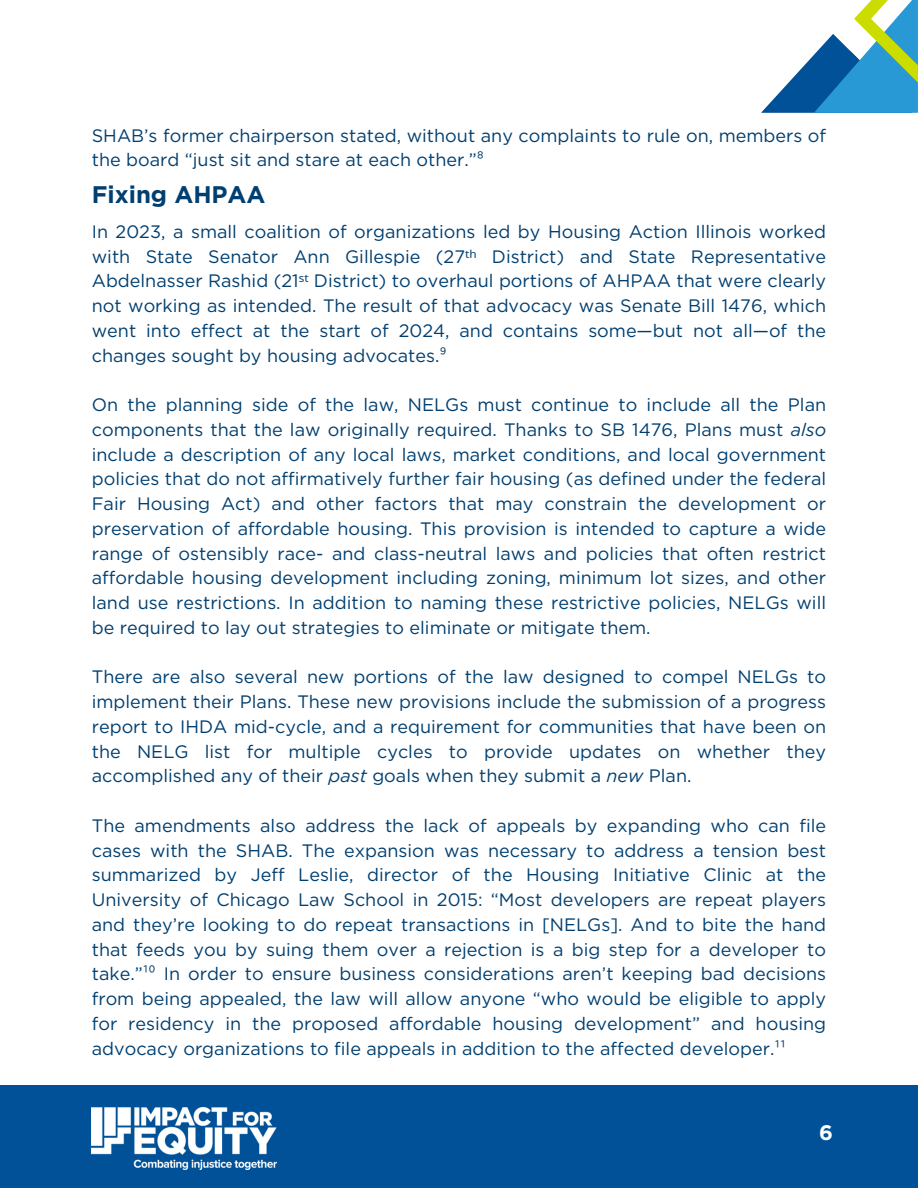
<style>
.page{position:relative;width:918px;height:1188px;background:#fff}
.page>*{position:absolute;margin:0;border:0;box-sizing:border-box;transform-origin:0 0}
.t1{font:700 24px "Gotham";color:#003f70}
.t2{font:700 21px "Gotham";color:#fff}
.t3{font:18px/24.8px "Gotham";color:#003f70;text-align:justify}
.s1{font-family:"Noto Sans"}
.s2{font-style:italic}
</style>
<div class="page">
<svg style="left:761px;top:0;width:157px;height:113px"></svg>
<div style="left:0;top:1085px;width:918px;height:103px;background:#005198"></div>
<img style="left:92px;top:1108px;width:184px;height:62px">
<h1 class="t3" style="left:92px;top:123px;width:736px">SHAB’s former chairperson stated, without any complaints to rule on, members of the board “just sit and stare at each other.”⁸</h1>
<p class="t1" style="left:92px;top:180px;width:175px">Fixing AHPAA</p>
<p class="t3" style="left:92px;top:219px;width:736px">In 2023, a small coalition of organizations led by Housing Action Illinois worked with State Senator Ann Gillespie (27<span class="s1">ᵗʰ</span> District) and State Representative Abdelnasser Rashid (21<span class="s1">ˢᵗ</span> District) to overhaul portions of AHPAA that were clearly not working as intended. The result of that advocacy was Senate Bill 1476, which went into effect at the start of 2024, and contains some—but not all—of the changes sought by housing advocates.⁹</p>
<p class="t3" style="left:92px;top:392px;width:736px">On the planning side of the law, NELGs must continue to include all the Plan components that the law originally required. Thanks to SB 1476, Plans must <span class="s2">also </span>include a description of any local laws, market conditions, and local government policies that do not affirmatively further fair housing (as defined under the federal Fair Housing Act) and other factors that may constrain the development or preservation of affordable housing. This provision is intended to capture a wide range of ostensibly race- and class-neutral laws and policies that often restrict affordable housing development including zoning, minimum lot sizes, and other land use restrictions. In addition to naming these restrictive policies, NELGs will be required to lay out strategies to eliminate or mitigate them.</p>
<p class="t3" style="left:92px;top:665px;width:736px">There are also several new portions of the law designed to compel NELGs to implement their Plans. These new provisions include the submission of a progress report to IHDA mid-cycle, and a requirement for communities that have been on the NELG list for multiple cycles to provide updates on whether they accomplished any of their <span class="s2">past</span> goals when they submit a <span class="s2">new</span> Plan.</p>
<p class="t3" style="left:92px;top:813px;width:736px">The amendments also address the lack of appeals by expanding who can file cases with the SHAB. The expansion was necessary to address a tension best summarized by Jeff Leslie, director of the Housing Initiative Clinic at the University of Chicago Law School in 2015: “Most developers are repeat players and they’re looking to do repeat transactions in [NELGs]. And to bite the hand that feeds you by suing them over a rejection is a big step for a developer to take.”¹⁰ In order to ensure business considerations aren’t keeping bad decisions from being appealed, the law will allow anyone “who would be eligible to apply for residency in the proposed affordable housing development” and housing advocacy organizations to file appeals in addition to the affected developer.¹¹</p>
<p class="t2" style="left:819px;top:1120px;width:15px">6</p>
</div>
